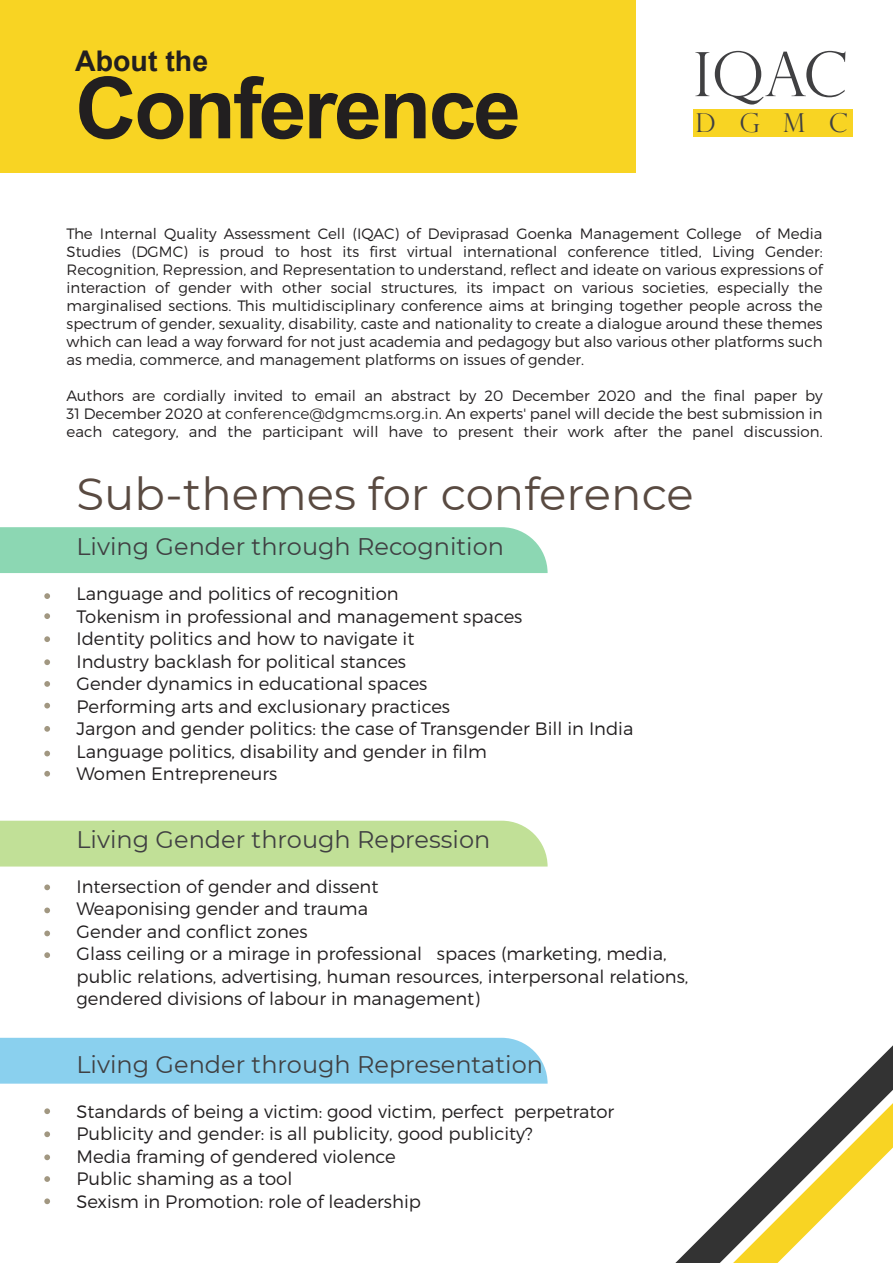
<style>
.page{position:relative;width:893px;height:1263px;background:#fff}
.page>*{position:absolute;margin:0;border:0;box-sizing:border-box;transform-origin:0 0}
.t1{font:700 85.5px "Arial";letter-spacing:-.03em;color:#221f20}
.t2{font:300 61.2px "Perpetua Titling";color:#404042}
.t3{font:45px "Montserrat";color:#594a41}
.t4{font:700 28.5px "Arial";color:#221f20}
.t5{font:300 26.1px "Perpetua Titling";color:#404042}
.t6{font:24px "Montserrat";color:#404042}
.t7{font:300 18px/22.5px "Montserrat";color:#221f20}
.t8{font:300 15px/18px "Montserrat";color:#221f20;text-align:justify}
.s1{font-weight:400}
</style>
<div class="page">
<div style="left:0;top:0;width:636px;height:172px;background:#f8d423"></div>
<div style="left:693px;top:109px;width:160px;height:28px;background:#f8d423"></div>
<svg style="left:675px;top:1045px;width:218px;height:218px"></svg>
<svg style="left:733px;top:1103px;width:160px;height:160px"></svg>
<div style="left:0;top:1038px;width:548px;height:46px;background:#8ad0ee"></div>
<div style="left:0;top:821px;width:548px;height:45px;background:#c1e097"></div>
<div style="left:0;top:527px;width:548px;height:46px;background:#8cd7b3"></div>
<svg style="left:44px;top:593px;width:6px;height:6px"></svg>
<svg style="left:44px;top:613px;width:6px;height:6px"></svg>
<svg style="left:44px;top:636px;width:6px;height:6px"></svg>
<svg style="left:44px;top:659px;width:6px;height:6px"></svg>
<svg style="left:44px;top:681px;width:6px;height:6px"></svg>
<svg style="left:44px;top:703px;width:6px;height:5px"></svg>
<svg style="left:44px;top:726px;width:6px;height:6px"></svg>
<svg style="left:44px;top:751px;width:6px;height:5px"></svg>
<svg style="left:44px;top:771px;width:6px;height:6px"></svg>
<svg style="left:44px;top:884px;width:6px;height:6px"></svg>
<svg style="left:44px;top:907px;width:6px;height:6px"></svg>
<svg style="left:44px;top:930px;width:6px;height:6px"></svg>
<svg style="left:44px;top:952px;width:6px;height:6px"></svg>
<svg style="left:44px;top:1108px;width:6px;height:6px"></svg>
<svg style="left:44px;top:1131px;width:6px;height:6px"></svg>
<svg style="left:44px;top:1154px;width:6px;height:6px"></svg>
<svg style="left:44px;top:1176px;width:6px;height:6px"></svg>
<svg style="left:44px;top:1198px;width:6px;height:6px"></svg>
<h3 class="t4" style="left:75px;top:50px;width:134px">About the</h3>
<h1 class="t1" style="left:75px;top:76px;width:447px">Conference</h1>
<h2 class="t2" style="left:693px;top:51px;width:155px">IQAC</h2>
<h3 class="t5" style="left:695px;top:113px;width:154px">DGMC</h3>
<p class="t8" style="left:67px;top:226px;width:758px">The Internal Quality Assessment Cell (IQAC) of Deviprasad Goenka Management College of Media Studies (DGMC) is proud to host its first virtual international conference titled, Living Gender:<br>Recognition, Repression, and Representation to understand, reflect and ideate on various expressions of interaction of gender with other social structures, its impact on various societies, especially the marginalised sections. This multidisciplinary conference aims at bringing together people across the spectrum of gender, sexuality, disability, caste and nationality to create a dialogue around these themes which can lead a way forward for not just academia and pedagogy but also various other platforms such as media, commerce, and management platforms on issues of gender.</p>
<p class="t8" style="left:67px;top:388px;width:758px">Authors are cordially invited to email an abstract by 20 December 2020 and the final paper by 31 December 2020 at <span class="s1">conference@dgmcms.org.in</span>. An experts' panel will decide the best submission in each category, and the participant will have to present their work after the panel discussion.</p>
<h3 class="t3" style="left:76px;top:477px;width:619px">Sub-themes for conference</h3>
<h3 class="t6" style="left:76px;top:537px;width:429px">Living Gender through Recognition</h3>
<p class="t7" style="left:76px;top:584px;width:558px">Language and politics of recognition<br>Tokenism in professional and management spaces<br>Identity politics and how to navigate it<br>Industry backlash for political stances<br>Gender dynamics in educational spaces<br>Performing arts and exclusionary practices<br>Jargon and gender politics: the case of Transgender Bill in India Language politics, disability and gender in film<br>Women Entrepreneurs</p>
<h3 class="t6" style="left:76px;top:830px;width:415px">Living Gender through Repression</h3>
<p class="t7" style="left:76px;top:876px;width:613px">Intersection of gender and dissent<br>Weaponising gender and trauma<br>Gender and conflict zones<br>Glass ceiling or a mirage in professional spaces (marketing, media, public relations, advertising, human resources, interpersonal relations, gendered divisions of labour in management)</p>
<h3 class="t6" style="left:76px;top:1055px;width:468px">Living Gender through Representation</h3>
<p class="t7" style="left:76px;top:1101px;width:539px">Standards of being a victim: good victim, perfect perpetrator Publicity and gender: is all publicity, good publicity?<br>Media framing of gendered violence<br>Public shaming as a tool<br>Sexism in Promotion: role of leadership</p>
</div>
